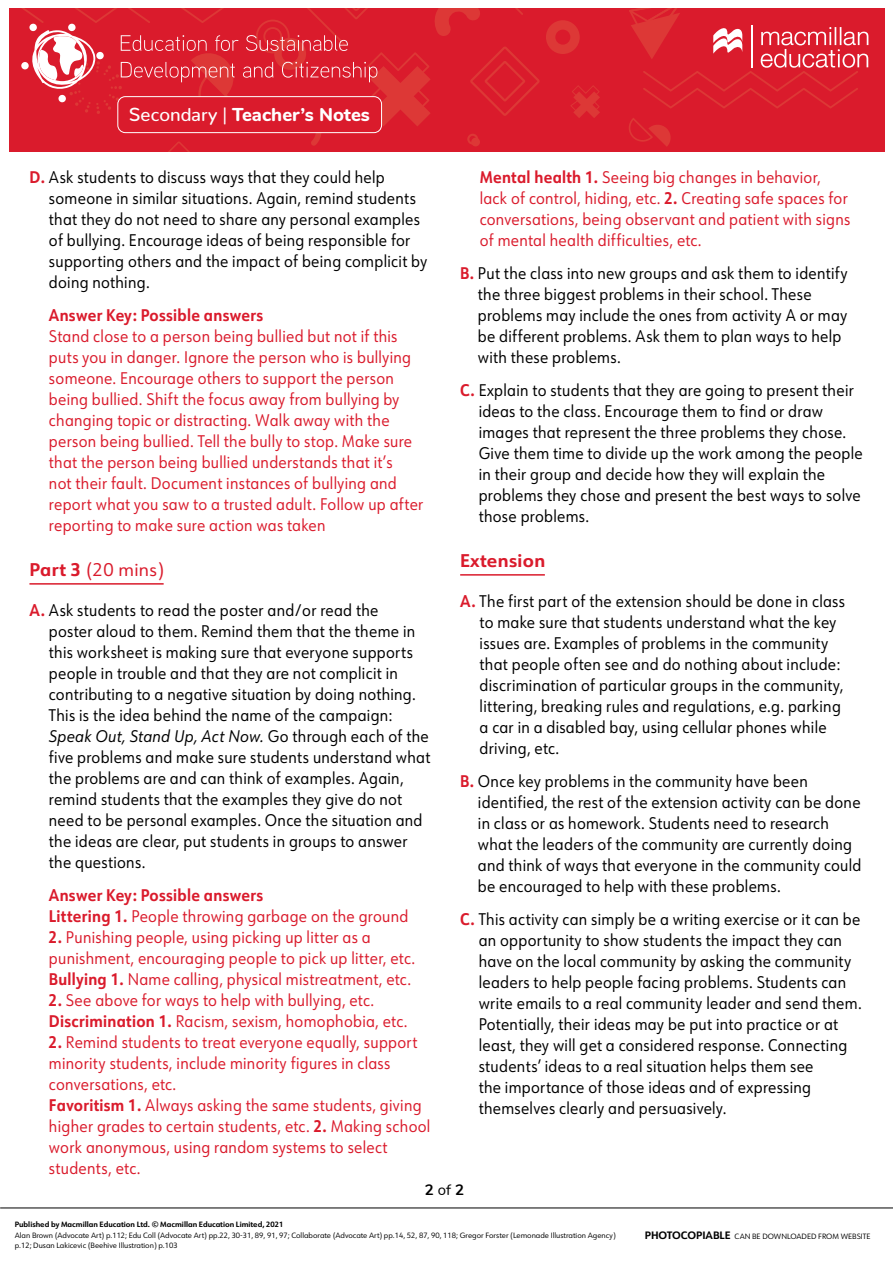
<style>
.page{position:relative;width:893px;height:1263px;background:#fff}
.page>*{position:absolute;margin:0;border:0;box-sizing:border-box;transform-origin:0 0}
.t1{font:800 18.6px "Nunito";color:#fff}
.TN__Title{font:18px "URW Form";letter-spacing:.02em;color:#da1b2c}
.TN__Title-2{font:700 18px "URW Form";letter-spacing:.02em;color:#da1b2c}
.TN__Body_text_number{font:16.5px/21px "URW Form";letter-spacing:.02em;color:#000;scale:.9 1}
.TN__Answer_key_text{font:16.5px/21px "URW Form";letter-spacing:.02em;color:#da1b2c;scale:.9 1}
.TN__Answer_key_head{font:700 16.5px "URW Form";letter-spacing:.02em;color:#da1b2c;scale:.9 1}
.t2{font:700 15px "Nunito";color:#000}
.t3{font:7.5px/10.5px "URW Form";color:#000}
.t4{font:700 7.5px "URW Form";color:#000}
.s1{font-weight:500}
.s2{font-weight:700;color:#da1b2c}
.s3{font-weight:700}
.s4{font-style:italic}
.s5{font-weight:400}
.s6{font-weight:700;font-size:10.5px}
</style>
<div class="page">
<div style="left:9px;top:9px;width:876px;height:143px;background:#da1b2c"></div>
<svg style="left:546px;top:9px;width:322px;height:138px"></svg>
<svg style="left:21px;top:9px;width:519px;height:143px"></svg>
<div style="left:118px;top:97px;width:264px;height:36px;background:#da1b2c;border-radius:8px"></div>
<div style="left:117px;top:96px;width:265px;height:37px;border:1px solid #fff;border-radius:8px"></div>
<hr style="left:0;top:1208px;width:893px;height:1px;background:#000">
<hr style="left:29px;top:583px;width:135px;height:2px;background:#da1b2c">
<hr style="left:460px;top:574px;width:85px;height:2px;background:#da1b2c">
<p class="t1" style="left:129px;top:101px;width:243px"><span class="s1">Secondary |</span> Teacher’s Notes</p>
<p class="TN__Body_text_number" style="left:49px;top:166px;width:422px;text-indent:-19px"><span class="s2">D.</span> Ask students to discuss ways that they could help someone in similar situations. Again, remind students that they do not need to share any personal examples of bullying. Encourage ideas of being responsible for supporting others and the impact of being complicit by doing nothing.</p>
<p class="TN__Answer_key_head" style="left:49px;top:303px;width:240px">Answer Key: Possible answers</p>
<p class="TN__Answer_key_text" style="left:49px;top:325px;width:418px">Stand close to a person being bullied but not if this puts you in danger. Ignore the person who is bullying someone. Encourage others to support the person being bullied. Shift the focus away from bullying by changing topic or distracting. Walk away with the person being bullied. Tell the bully to stop. Make sure that the person being bullied understands that it’s<br>not their fault. Document instances of bullying and report what you saw to a trusted adult. Follow up after reporting to make sure action was taken</p>
<p class="TN__Title" style="left:29px;top:557px;width:136px"><span class="s3">Part 3</span> (20 mins)</p>
<p class="TN__Body_text_number" style="left:49px;top:599px;width:425px;text-indent:-19px"><span class="s2">A.</span> Ask students to read the poster and/or read the<br>poster aloud to them. Remind them that the theme in this worksheet is making sure that everyone supports people in trouble and that they are not complicit in contributing to a negative situation by doing nothing.<br>This is the idea behind the name of the campaign:<br><span class="s4">Speak Out, Stand Up, Act Now.</span> Go through each of the five problems and make sure students understand what the problems are and can think of examples. Again, remind students that the examples they give do not need to be personal examples. Once the situation and the ideas are clear, put students in groups to answer the questions.</p>
<p class="TN__Answer_key_head" style="left:49px;top:884px;width:240px">Answer Key: Possible answers</p>
<p class="TN__Answer_key_text" style="left:49px;top:905px;width:401px"><span class="s3">Littering 1.</span> People throwing garbage on the ground</p>
<p class="TN__Answer_key_text" style="left:49px;top:926px;width:408px"><span class="s3">2.</span> Punishing people, using picking up litter as a punishment, encouraging people to pick up litter, etc.</p>
<p class="TN__Answer_key_text" style="left:49px;top:968px;width:404px"><span class="s3">Bullying 1.</span> Name calling, physical mistreatment, etc.</p>
<p class="TN__Answer_key_text" style="left:49px;top:989px;width:363px"><span class="s3">2.</span> See above for ways to help with bullying, etc.</p>
<p class="TN__Answer_key_text" style="left:49px;top:1010px;width:400px"><span class="s3">Discrimination 1.</span> Racism, sexism, homophobia, etc.</p>
<p class="TN__Answer_key_text" style="left:49px;top:1031px;width:411px"><span class="s3">2.</span> Remind students to treat everyone equally, support minority students, include minority figures in class conversations, etc.</p>
<p class="TN__Answer_key_text" style="left:49px;top:1094px;width:425px"><span class="s3">Favoritism 1.</span> Always asking the same students, giving higher grades to certain students, etc. <span class="s3">2.</span> Making school work anonymous, using random systems to select students, etc.</p>
<p class="TN__Answer_key_text" style="left:480px;top:166px;width:413px"><span class="s3">Mental health 1.</span> Seeing big changes in behavior, lack of control, hiding, etc. <span class="s3">2.</span> Creating safe spaces for conversations, being observant and patient with signs of mental health difficulties, etc.</p>
<p class="TN__Body_text_number" style="left:478px;top:262px;width:412px;text-indent:-18px"><span class="s2">B.</span> Put the class into new groups and ask them to identify the three biggest problems in their school. These problems may include the ones from activity A or may be different problems. Ask them to plan ways to help with these problems.</p>
<p class="TN__Body_text_number" style="left:479px;top:379px;width:428px;text-indent:-19px"><span class="s2">C.</span> Explain to students that they are going to present their ideas to the class. Encourage them to find or draw images that represent the three problems they chose.<br>Give them time to divide up the work among the people in their group and decide how they will explain the problems they chose and present the best ways to solve those problems.</p>
<p class="TN__Title-2" style="left:460px;top:548px;width:87px">Extension</p>
<p class="TN__Body_text_number" style="left:480px;top:590px;width:407px;text-indent:-19px"><span class="s2">A.</span> The first part of the extension should be done in class to make sure that students understand what the key issues are. Examples of problems in the community that people often see and do nothing about include: discrimination of particular groups in the community, littering, breaking rules and regulations, e.g. parking a car in a disabled bay, using cellular phones while driving, etc.</p>
<p class="TN__Body_text_number" style="left:478px;top:770px;width:428px;text-indent:-18px"><span class="s2">B.</span> Once key problems in the community have been identified, the rest of the extension activity can be done in class or as homework. Students need to research what the leaders of the community are currently doing and think of ways that everyone in the community could be encouraged to help with these problems.</p>
<p class="TN__Body_text_number" style="left:479px;top:908px;width:427px;text-indent:-19px"><span class="s2">C.</span> This activity can simply be a writing exercise or it can be an opportunity to show students the impact they can have on the local community by asking the community leaders to help people facing problems. Students can write emails to a real community leader and send them.<br>Potentially, their ideas may be put into practice or at least, they will get a considered response. Connecting students’ ideas to a real situation helps them see<br>the importance of those ideas and of expressing themselves clearly and persuasively.</p>
<p class="t2" style="left:425px;top:1179px;width:41px">2 <span class="s5">of</span> 2</p>
<p class="t4" style="left:15px;top:1219px;width:270px">Published by Macmillan Education Ltd. © Macmillan Education Limited, 2021</p>
<p class="t3" style="left:15px;top:1230px;width:602px">Alan Brown (Advocate Art) p.112; Edu Coll (Advocate Art) pp.22, 30-31, 89, 91, 97; Collaborate (Advocate Art) pp.14, 52, 87, 90, 118; Gregor Forster (Lemonade Illustration Agency) p.12; Dusan Lakicevic (Beehive Illustration) p.103</p>
<p class="t3" style="left:645px;top:1231px;width:227px"><span class="s6">PHOTOCOPIABLE</span> CAN BE DOWNLOADED FROM WEBSITE</p>
</div>
